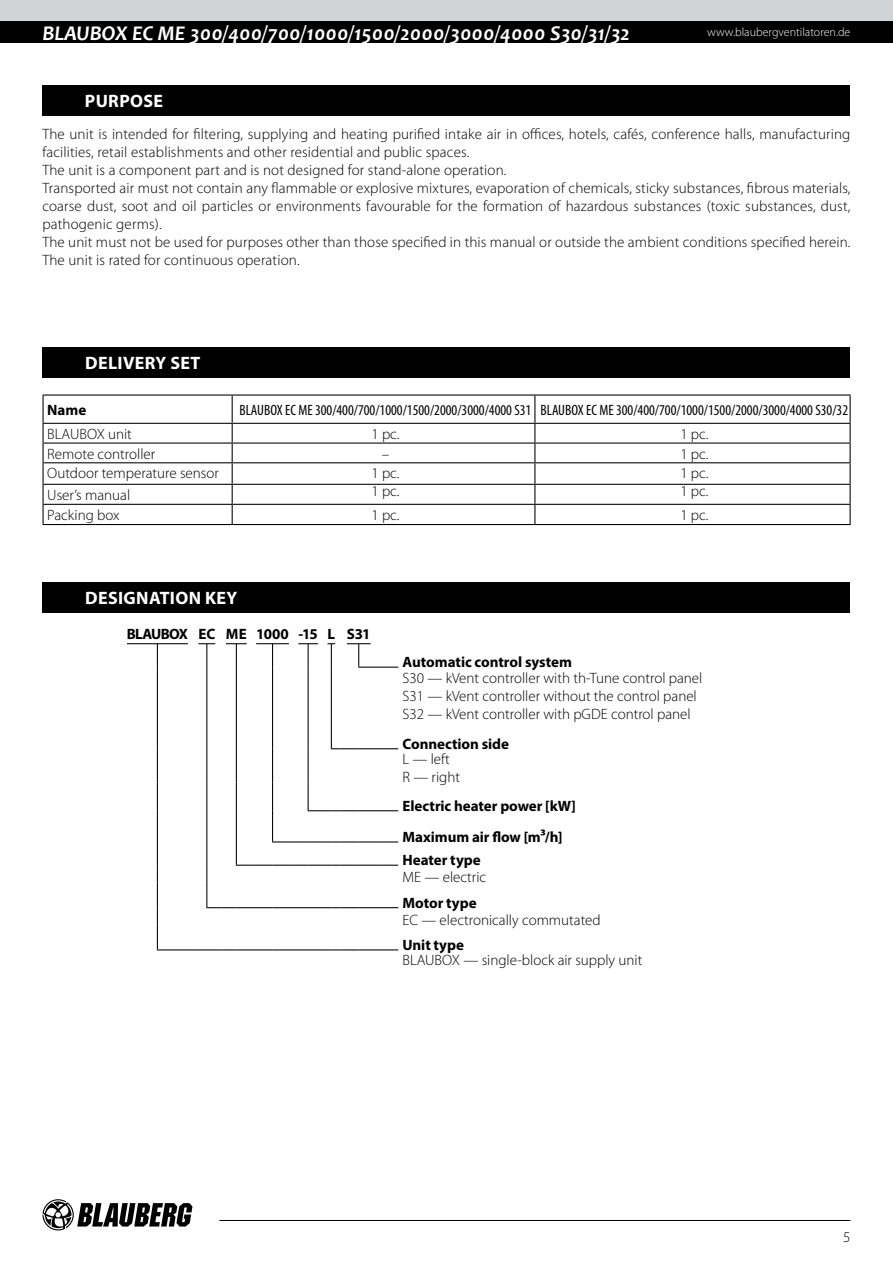
<style>
.page{position:relative;width:893px;height:1263px;background:#fff}
.page>*{position:absolute;margin:0;border:0;box-sizing:border-box;transform-origin:0 0}
.t1{font:italic 700 21px "Candara";color:#fff}
.t2{font:700 18px "Myriad Pro";letter-spacing:.02em;color:#fff}
.t3{font:300 15px/18px "Myriad Pro";letter-spacing:.01em;color:#000}
.t4{font:700 15px/31.2px "Myriad Pro";letter-spacing:-.005em;color:#000}
.t5{font:condensed 15px "Myriad Pro";color:#000}
.t6{font:700 15px "Myriad Pro";letter-spacing:-.045em;color:#000}
.t7{font:300 12px "Myriad Pro";color:#fff}
</style>
<div class="page">
<div style="left:0;top:0;width:893px;height:21px;background:#d1d3d4"></div>
<div style="left:0;top:21px;width:893px;height:22px;background:#000"></div>
<svg style="left:43px;top:1199px;width:149px;height:31px"></svg>
<hr style="left:219px;top:1220px;width:631px;height:1px;background:#000">
<div style="left:42px;top:85px;width:808px;height:31px;background:#000"></div>
<svg style="left:157px;top:644px;width:1px;height:23px"></svg>
<hr style="left:157px;top:667px;width:1px;height:52px;background:#000">
<hr style="left:157px;top:719px;width:1px;height:30px;background:#000">
<hr style="left:157px;top:749px;width:1px;height:33px;background:#000">
<svg style="left:157px;top:782px;width:1px;height:29px"></svg>
<hr style="left:157px;top:811px;width:1px;height:31px;background:#000">
<svg style="left:157px;top:842px;width:1px;height:107px"></svg>
<svg style="left:272px;top:644px;width:1px;height:23px"></svg>
<hr style="left:272px;top:667px;width:1px;height:52px;background:#000">
<hr style="left:272px;top:719px;width:1px;height:30px;background:#000">
<hr style="left:272px;top:749px;width:1px;height:33px;background:#000">
<svg style="left:272px;top:782px;width:1px;height:29px"></svg>
<hr style="left:272px;top:811px;width:1px;height:30px;background:#000">
<hr style="left:157px;top:949px;width:35px;height:1px;background:#000">
<svg style="left:192px;top:949px;width:206px;height:1px"></svg>
<hr style="left:331px;top:667px;width:1px;height:52px;background:#000">
<svg style="left:331px;top:719px;width:67px;height:30px"></svg>
<hr style="left:308px;top:667px;width:1px;height:52px;background:#000">
<hr style="left:308px;top:719px;width:1px;height:30px;background:#000">
<hr style="left:308px;top:749px;width:1px;height:33px;background:#000">
<svg style="left:308px;top:782px;width:90px;height:29px"></svg>
<hr style="left:236px;top:667px;width:1px;height:52px;background:#000">
<hr style="left:236px;top:719px;width:1px;height:30px;background:#000">
<hr style="left:236px;top:749px;width:1px;height:33px;background:#000">
<svg style="left:236px;top:782px;width:1px;height:29px"></svg>
<hr style="left:236px;top:811px;width:1px;height:31px;background:#000">
<hr style="left:206px;top:667px;width:1px;height:52px;background:#000">
<hr style="left:206px;top:719px;width:1px;height:30px;background:#000">
<hr style="left:206px;top:749px;width:1px;height:33px;background:#000">
<svg style="left:206px;top:782px;width:1px;height:29px"></svg>
<hr style="left:206px;top:811px;width:1px;height:31px;background:#000">
<svg style="left:206px;top:841px;width:192px;height:67px"></svg>
<hr style="left:127px;top:643px;width:61px;height:1px;background:#000">
<svg style="left:198px;top:643px;width:17px;height:24px"></svg>
<svg style="left:226px;top:643px;width:21px;height:24px"></svg>
<hr style="left:256px;top:643px;width:33px;height:1px;background:#000">
<svg style="left:298px;top:643px;width:20px;height:24px"></svg>
<svg style="left:327px;top:643px;width:8px;height:24px"></svg>
<svg style="left:347px;top:643px;width:51px;height:25px"></svg>
<div style="left:43px;top:582px;width:807px;height:31px;background:#000"></div>
<div style="left:43px;top:347px;width:807px;height:31px;background:#000"></div>
<hr style="left:43px;top:394px;width:189px;height:2px;background:#000">
<hr style="left:232px;top:394px;width:303px;height:2px;background:#000">
<hr style="left:535px;top:394px;width:316px;height:2px;background:#000">
<hr style="left:43px;top:423px;width:189px;height:1px;background:#000">
<hr style="left:232px;top:423px;width:303px;height:1px;background:#000">
<hr style="left:535px;top:423px;width:316px;height:1px;background:#000">
<hr style="left:43px;top:442px;width:189px;height:2px;background:#000">
<hr style="left:232px;top:442px;width:303px;height:2px;background:#000">
<hr style="left:535px;top:442px;width:316px;height:2px;background:#000">
<hr style="left:43px;top:462px;width:189px;height:1px;background:#000">
<hr style="left:232px;top:462px;width:303px;height:1px;background:#000">
<hr style="left:535px;top:462px;width:316px;height:1px;background:#000">
<hr style="left:43px;top:484px;width:189px;height:1px;background:#000">
<hr style="left:232px;top:484px;width:303px;height:1px;background:#000">
<hr style="left:535px;top:484px;width:316px;height:1px;background:#000">
<hr style="left:43px;top:504px;width:189px;height:1px;background:#000">
<svg style="left:43px;top:396px;width:1px;height:128px"></svg>
<hr style="left:232px;top:504px;width:303px;height:1px;background:#000">
<svg style="left:232px;top:396px;width:1px;height:128px"></svg>
<hr style="left:535px;top:504px;width:316px;height:1px;background:#000">
<svg style="left:534px;top:396px;width:1px;height:128px"></svg>
<svg style="left:850px;top:396px;width:1px;height:128px"></svg>
<hr style="left:43px;top:524px;width:189px;height:1px;background:#000">
<hr style="left:232px;top:524px;width:303px;height:1px;background:#000">
<hr style="left:535px;top:524px;width:316px;height:1px;background:#000">
<h1 class="t1" style="left:158px;top:20px;width:473px">ME 300/400/700/1000/1500/2000/3000/4000 S30/31/32</h1>
<h1 class="t1" style="left:43px;top:20px;width:13px">BLAUBO</h1>
<h1 class="t1" style="left:116px;top:20px;width:28px">X EC</h1>
<p class="t7" style="left:707px;top:26px;width:145px">www.blaubergventilatoren.de</p>
<p class="t2" style="left:85px;top:90px;width:80px">PURPOSE</p>
<p class="t3" style="left:42px;top:125px;width:810px">The unit is intended for filtering, supplying and heating purified intake air in offices, hotels, cafés, conference halls, manufacturing facilities, retail establishments and other residential and public spaces.<br>The unit is a component part and is not designed for stand-alone operation.<br>Transported air must not contain any flammable or explosive mixtures, evaporation of chemicals, sticky substances, fibrous materials, coarse dust, soot and oil particles or environments favourable for the formation of hazardous substances (toxic substances, dust, pathogenic germs).<br>The unit must not be used for purposes other than those specified in this manual or outside the ambient conditions specified herein.<br>The unit is rated for continuous operation.</p>
<p class="t2" style="left:85px;top:352px;width:117px">DELIVERY SET</p>
<p class="t4" style="left:47px;top:394px;width:41px">Name</p>
<p class="t5" style="left:239px;top:401px;width:610px">BLAUBOX EC ME 300/400/700/1000/1500/2000/3000/4000 S31 BLAUBOX EC ME 300/400/700/1000/1500/2000/3000/4000 S30/32</p>
<p class="t3" style="left:47px;top:425px;width:86px">BLAUBOX unit</p>
<p class="t3" style="left:371px;top:425px;width:30px">1 pc.</p>
<p class="t3" style="left:680px;top:425px;width:30px">1 pc.</p>
<p class="t3" style="left:47px;top:445px;width:109px">Remote controller</p>
<p class="t3" style="left:382px;top:445px;width:9px">–</p>
<p class="t3" style="left:680px;top:445px;width:30px">1 pc.</p>
<p class="t3" style="left:47px;top:465px;width:173px">Outdoor temperature sensor</p>
<p class="t3" style="left:371px;top:465px;width:30px">1 pc.</p>
<p class="t3" style="left:680px;top:465px;width:30px">1 pc.</p>
<p class="t3" style="left:47px;top:486px;width:84px">User’s manual</p>
<p class="t3" style="left:371px;top:482px;width:30px">1 pc.</p>
<p class="t3" style="left:680px;top:482px;width:30px">1 pc.</p>
<p class="t3" style="left:47px;top:506px;width:74px">Packing box</p>
<p class="t3" style="left:371px;top:506px;width:30px">1 pc.</p>
<p class="t3" style="left:680px;top:506px;width:30px">1 pc.</p>
<p class="t2" style="left:85px;top:586px;width:154px">DESIGNATION KEY</p>
<p class="t6" style="left:127px;top:625px;width:245px">BLAUBOX EC ME 1000 -15 L S31</p>
<p class="t4" style="left:402px;top:646px;width:171px">Automatic control system</p>
<p class="t3" style="left:402px;top:669px;width:301px">S30 — kVent controller with th-Tune control panel<br>S31 — kVent controller without the control panel<br>S32 — kVent controller with pGDE control panel</p>
<p class="t4" style="left:402px;top:728px;width:108px">Connection side</p>
<p class="t3" style="left:402px;top:750px;width:59px">L — left<br>R — right</p>
<p class="t4" style="left:402px;top:790px;width:175px">Electric heater power [kW]<br>Maximum air flow [m3/h]</p>
<p class="t4" style="left:402px;top:844px;width:80px">Heater type</p>
<p class="t3" style="left:402px;top:869px;width:85px">ME — electric</p>
<p class="t4" style="left:402px;top:886px;width:76px">Motor type</p>
<p class="t3" style="left:402px;top:911px;width:200px">EС — electronically commutated</p>
<p class="t4" style="left:402px;top:929px;width:63px">Unit type</p>
<p class="t3" style="left:402px;top:952px;width:241px">BLAUBOX — single-block air supply unit</p>
<p class="t3" style="left:843px;top:1228px;width:9px">5</p>
</div>
